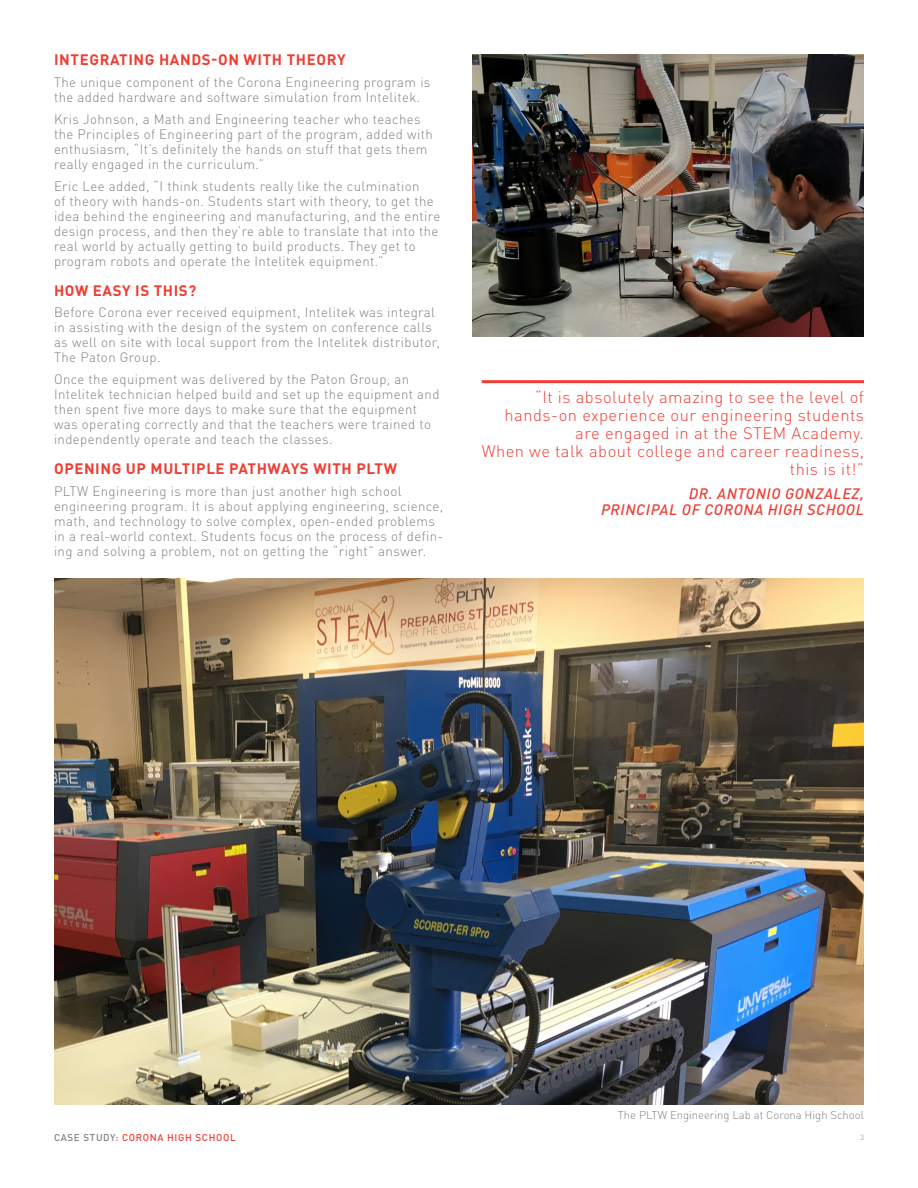
<style>
.page{position:relative;width:918px;height:1188px;background:#fff}
.page>*{position:absolute;margin:0;border:0;box-sizing:border-box;transform-origin:0 0}
.Quote_Text{font:300 16.5px/18px "DINOT";letter-spacing:.03em;color:#ee3e34;text-align:right}
.Paragraph_Header{font:700 15px "DINOT";letter-spacing:.04em;color:#ee3e34}
.Quote_Name{font:italic 500 15px/16.5px "DINOT";letter-spacing:.04em;color:#ee3e34;text-align:right}
.Body_Text{font:300 13.5px/15px "DINOT";letter-spacing:.03em;color:#808083}
.t1{font:300 11.25px "DINOT";color:#808083}
.t2{font:500 9.75px "DINOT";letter-spacing:.07em;color:#ee3e34}
.t3{font:300 7.5px "DINOT";color:#808083}
.s1{color:#808083}
</style>
<div class="page">
<img style="left:54px;top:578px;width:810px;height:526px">
<hr style="left:482px;top:380px;width:382px;height:3px;background:#ee3e34">
<img style="left:472px;top:54px;width:392px;height:283px">
<p class="Paragraph_Header" style="left:54px;top:50px;width:293px">INTEGRATING HANDS-ON WITH THEORY</p>
<p class="Body_Text" style="left:54px;top:75px;width:378px">The unique component of the Corona Engineering program is the added hardware and software simulation from Intelitek.</p>
<p class="Body_Text" style="left:54px;top:111px;width:380px">Kris Johnson, a Math and Engineering teacher who teaches the Principles of Engineering part of the program, added with enthusiasm, “It’s definitely the hands on stuff that gets them really engaged in the curriculum.”</p>
<p class="Body_Text" style="left:54px;top:178px;width:388px">Eric Lee added, “I think students really like the culmination<br>of theory with hands-on. Students start with theory, to get the idea behind the engineering and manufacturing, and the entire design process, and then they’re able to translate that into the real world by actually getting to build products. They get to program robots and operate the Intelitek equipment.”</p>
<p class="Paragraph_Header" style="left:54px;top:280px;width:144px">HOW EASY IS THIS?</p>
<p class="Body_Text" style="left:54px;top:305px;width:387px">Before Corona ever received equipment, Intelitek was integral in assisting with the design of the system on conference calls as well on site with local support from the Intelitek distributor, The Paton Group.</p>
<p class="Body_Text" style="left:54px;top:372px;width:387px">Once the equipment was delivered by the Paton Group, an Intelitek technician helped build and set up the equipment and then spent five more days to make sure that the equipment was operating correctly and that the teachers were trained to independently operate and teach the classes.</p>
<p class="Paragraph_Header" style="left:54px;top:459px;width:344px">OPENING UP MULTIPLE PATHWAYS WITH PLTW</p>
<p class="Body_Text" style="left:54px;top:483px;width:391px">PLTW Engineering is more than just another high school engineering program. It is about applying engineering, science, math, and technology to solve complex, open-ended problems in a real-world context. Students focus on the process of defin&shy;ing and solving a problem, not on getting the “right” answer.</p>
<p class="Quote_Text" style="left:482px;top:388px;width:384px">“It is absolutely amazing to see the level of hands-on experience our engineering students are engaged in at the STEM Academy.<br>When we talk about college and career readiness, this is it!”</p>
<p class="Quote_Name" style="left:601px;top:485px;width:264px">DR. ANTONIO GONZALEZ,<br>PRINCIPAL OF CORONA HIGH SCHOOL</p>
<p class="t2" style="left:54px;top:1132px;width:183px"><span class="s1">CASE STUDY</span>: CORONA HIGH SCHOOL</p>
<p class="t1" style="left:618px;top:1108px;width:248px">The PLTW Engineering Lab at Corona High School</p>
<p class="t3" style="left:860px;top:1132px;width:5px">3</p>
</div>
